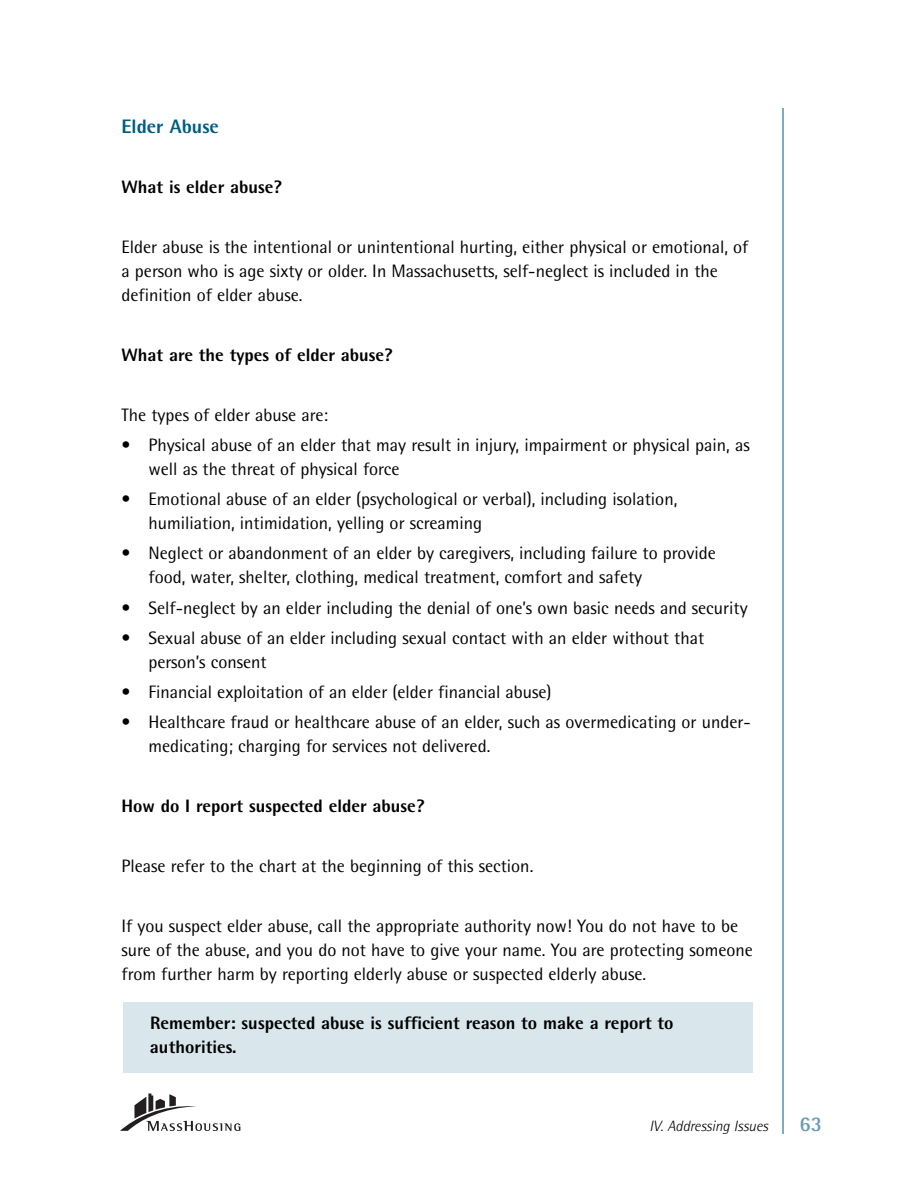
<style>
.page{position:relative;width:918px;height:1188px;background:#fff}
.page>*{position:absolute;margin:0;border:0;box-sizing:border-box;transform-origin:0 0}
.t1{font:700 21px "Rotis Semi Sans";color:#669db4}
.t2{font:800 19.5px "Rotis Semi Sans";color:#005c83}
.t3{font:18px/24px "Rotis Semi Sans";color:#000}
.t4{font:800 18px/24px "Rotis Semi Sans";color:#000}
.t5{font:italic 300 15px "Rotis Semi Sans";color:#000}
</style>
<div class="page">
<div style="left:123px;top:1002px;width:630px;height:71px;background:#d9e7ec"></div>
<hr style="left:783px;top:108px;width:1px;height:1026px;background:#005c83">
<svg style="left:120px;top:1094px;width:120px;height:37px"></svg>
<p class="t2" style="left:122px;top:120px;width:99px">Elder Abuse</p>
<p class="t4" style="left:122px;top:177px;width:162px">What is elder abuse?</p>
<p class="t3" style="left:121px;top:237px;width:628px">Elder abuse is the intentional or unintentional hurting, either physical or emotional, of a person who is age sixty or older. In Massachusetts, self-neglect is included in the definition of elder abuse.</p>
<p class="t4" style="left:122px;top:345px;width:273px">What are the types of elder abuse?</p>
<p class="t3" style="left:122px;top:405px;width:208px">The types of elder abuse are:</p>
<p class="t3" style="left:149px;top:435px;width:603px;text-indent:-27px">• Physical abuse of an elder that may result in injury, impairment or physical pain, as well as the threat of physical force</p>
<p class="t3" style="left:149px;top:489px;width:530px;text-indent:-27px">• Emotional abuse of an elder (psychological or verbal), including isolation, humiliation, intimidation, yelling or screaming</p>
<p class="t3" style="left:148px;top:543px;width:569px;text-indent:-27px">• Neglect or abandonment of an elder by caregivers, including failure to provide food, water, shelter, clothing, medical treatment, comfort and safety</p>
<p class="t3" style="left:121px;top:597px;width:628px">• Self-neglect by an elder including the denial of one’s own basic needs and security</p>
<p class="t3" style="left:149px;top:627px;width:557px;text-indent:-27px">• Sexual abuse of an elder including sexual contact with an elder without that person’s consent</p>
<p class="t3" style="left:122px;top:681px;width:432px">• Financial exploitation of an elder (elder financial abuse)</p>
<p class="t3" style="left:149px;top:711px;width:604px;text-indent:-27px">• Healthcare fraud or healthcare abuse of an elder, such as overmedicating or under&shy;medicating; charging for services not delivered.</p>
<p class="t4" style="left:122px;top:795px;width:304px">How do I report suspected elder abuse?</p>
<p class="t3" style="left:122px;top:855px;width:413px">Please refer to the chart at the beginning of this section.</p>
<p class="t3" style="left:122px;top:915px;width:633px">If you suspect elder abuse, call the appropriate authority now! You do not have to be sure of the abuse, and you do not have to give your name. You are protecting someone from further harm by reporting elderly abuse or suspected elderly abuse.</p>
<p class="t4" style="left:150px;top:1013px;width:525px">Remember: suspected abuse is sufficient reason to make a report to authorities.</p>
<p class="t5" style="left:650px;top:1121px;width:120px">IV. Addressing Issues</p>
<p class="t1" style="left:799px;top:1117px;width:24px">63</p>
</div>
